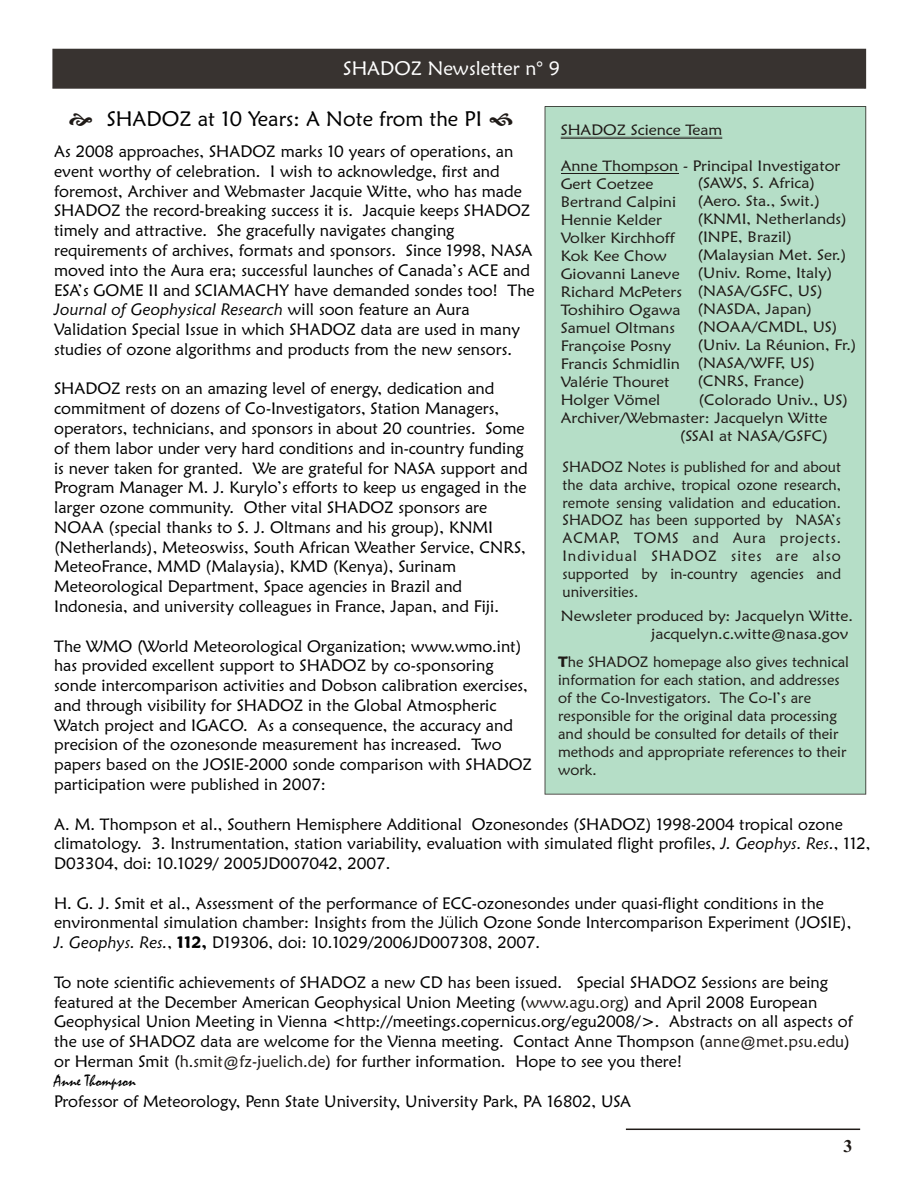
<style>
.page{position:relative;width:918px;height:1188px;background:#fff}
.page>*{position:absolute;margin:0;border:0;box-sizing:border-box;transform-origin:0 0}
.t1{font:21px "Maiandra GD";color:#000}
.t2{font:19.5px "Maiandra GD";color:#fff}
.t3{font:700 18px "Times New Roman";color:#1f1a17}
.t4{font:16.5px/19.8px "Maiandra GD";color:#000}
.t5{font:16.5px "Mistral";color:#000}
.t6{font:15px/18px "Maiandra GD";color:#1f1a17;scale:1.08 1}
.t7{font:15px/18px "Maiandra GD";color:#1f1a17;text-align:justify}
.s1{font-style:italic}
.s2{font-family:"Avant Garde Bk BT"}
.s3{font-weight:700}
.s4{color:#1f1a17}
</style>
<div class="page">
<div style="left:545px;top:106px;width:321px;height:689px;background:#b5dec7"></div>
<hr style="left:561px;top:137px;width:161px;height:1px;background:#1f1a17">
<hr style="left:561px;top:138px;width:161px;height:1px;background:#1f1a17">
<hr style="left:561px;top:173px;width:117px;height:1px;background:#1f1a17">
<div style="left:52px;top:49px;width:814px;height:40px;background:#383330"></div>
<hr style="left:626px;top:1129px;width:234px;height:1px;background:#1f1a17">
<p class="t2" style="left:343px;top:60px;width:218px">SHADOZ Newsletter n° 9</p>
<p class="t1" style="left:107px;top:110px;width:377px">SHADOZ at 10 Years: A Note from the PI</p>
<p class="t6" style="left:561px;top:123px;width:151px">SHADOZ Science Team</p>
<p class="t6" style="left:561px;top:159px;width:260px">Anne Thompson - Principal Investigator<br>Gert Coetzee<br>Bertrand Calpini<br>Hennie Kelder<br>Volker Kirchhoff<br>Kok Kee Chow<br>Giovanni Laneve<br>Richard McPeters<br>Toshihiro Ogawa<br>Samuel Oltmans<br>Françoise Posny<br>Francis Schmidlin<br>Valérie Thouret<br>Holger Vömel</p>
<p class="t4" style="left:54px;top:143px;width:482px">As 2008 approaches, SHADOZ marks 10 years of operations, an event worthy of celebration. I wish to acknowledge, first and foremost, Archiver and Webmaster Jacquie Witte, who has made SHADOZ the record-breaking success it is. Jacquie keeps SHADOZ timely and attractive. She gracefully navigates changing requirements of archives, formats and sponsors. Since 1998, NASA moved into the Aura era; successful launches of Canada’s ACE and ESA’s GOME II and SCIAMACHY have demanded sondes too! The <span class="s1">Journal of Geophysical Research</span> will soon feature an Aura Validation Special Issue in which SHADOZ data are used in many studies of ozone algorithms and products from the new sensors.</p>
<p class="t4" style="left:54px;top:380px;width:475px">SHADOZ rests on an amazing level of energy, dedication and commitment of dozens of Co-Investigators, Station Managers, operators, technicians, and sponsors in about 20 countries. Some of them labor under very hard conditions and in-country funding is never taken for granted. We are grateful for NASA support and Program Manager M. J. Kurylo’s efforts to keep us engaged in the larger ozone community. Other vital SHADOZ sponsors are NOAA (special thanks to S. J. Oltmans and his group), KNMI (Netherlands), Meteoswiss, South African Weather Service, CNRS, MeteoFrance, MMD (Malaysia), KMD (Kenya), Surinam Meteorological Department, Space agencies in Brazil and Indonesia, and university colleagues in France, Japan, and Fiji.</p>
<p class="t4" style="left:54px;top:637px;width:479px">The WMO (World Meteorological Organization; www.wmo.int) has provided excellent support to SHADOZ by co-sponsoring sonde intercomparison activities and Dobson calibration exercises, and through visibility for SHADOZ in the Global Atmospheric Watch project and IGACO. As a consequence, the accuracy and precision of the ozonesonde measurement has increased. Two papers based on the JOSIE-2000 sonde comparison with SHADOZ participation were published in 2007:</p>
<p class="t4" style="left:54px;top:815px;width:818px">A. M. Thompson et al., Southern Hemisphere Additional Ozonesondes (SHADOZ) 1998-2004 tropical ozone climatology. 3. Instrumentation, station variability, evaluation with simulated flight profiles, <span class="s1">J. Geophys. Res.</span>, 112,<br>D03304, doi: 10.1029/ 2005JD007042, 2007.</p>
<p class="t4" style="left:54px;top:895px;width:799px">H. G. J. Smit et al., Assessment of the performance of ECC-ozonesondes under quasi-flight conditions in the environmental simulation chamber: Insights from the J<span class="s2">ü</span>lich Ozone Sonde Intercomparison Experiment (JOSIE),<br><span class="s1">J. Geophys. Res.</span>, <span class="s3">112,</span> D19306, doi: 10.1029/2006JD007308, 2007.</p>
<p class="t4" style="left:54px;top:974px;width:800px">To note scientific achievements of SHADOZ a new CD has been issued. Special SHADOZ Sessions are being featured at the December American Geophysical Union Meeting (<span class="s4">www.agu.org</span>) and April 2008 European Geophysical Union Meeting in Vienna &lt;http://meetings.copernicus.org/egu2008/&gt;. Abstracts on all aspects of the use of SHADOZ data are welcome for the Vienna meeting. Contact Anne Thompson (<span class="s4">anne@met.psu.edu</span>) or Herman Smit (<span class="s4">h.smit@fz-juelich.de</span>) for further information. Hope to see you there!</p>
<p class="t5" style="left:54px;top:1075px;width:83px">Anne Thompson</p>
<p class="t4" style="left:54px;top:1093px;width:579px">Professor of Meteorology, Penn State University, University Park, PA 16802, USA</p>
<p class="t6" style="left:698px;top:175px;width:149px">(SAWS, S. Africa) (Aero. Sta., Swit.) (KNMI, Netherlands) (INPE, Brazil) (Malaysian Met. Ser.) (Univ. Rome, Italy) (NASA/GSFC, US) (NASDA, Japan) (NOAA/CMDL, US) (Univ. La Réunion, Fr.) (NASA/WFF, US) (CNRS, France)</p>
<p class="t6" style="left:699px;top:392px;width:140px">(Colorado Univ., US)</p>
<p class="t6" style="left:561px;top:410px;width:248px">Archiver/Webmaster: Jacquelyn Witte</p>
<p class="t6" style="left:680px;top:428px;width:139px">(SSAI at NASA/GSFC)</p>
<p class="t7" style="left:563px;top:459px;width:280px">SHADOZ Notes is published for and about the data archive, tropical ozone research, remote sensing validation and education.<br>SHADOZ has been supported by NASA’s ACMAP, TOMS and Aura projects.<br>Individual SHADOZ sites are also supported by in-country agencies and universities.</p>
<p class="t6" style="left:561px;top:608px;width:272px;text-align:right">Newsleter produced by: Jacquelyn Witte. jacquelyn.c.witte@nasa.gov</p>
<p class="t7" style="left:558px;top:654px;width:292px;text-align:left"><span class="s3">T</span>he SHADOZ homepage also gives technical information for each station, and addresses of the Co-Investigators. The Co-I’s are responsible for the original data processing and should be consulted for details of their methods and appropriate references to their work.</p>
<p class="t3" style="left:844px;top:1140px;width:10px">3</p>
</div>
